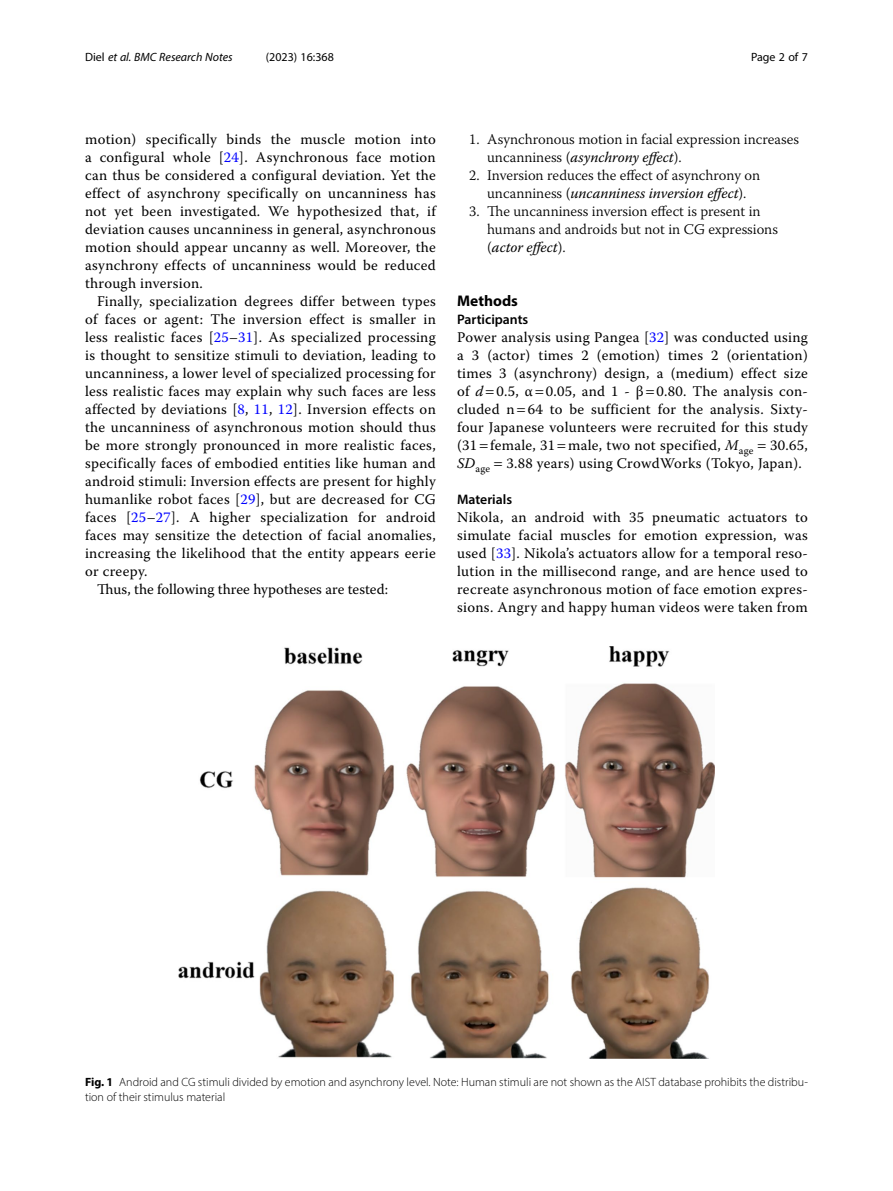
<style>
.page{position:relative;width:893px;height:1191px;background:#fff}
.page>*{position:absolute;margin:0;border:0;box-sizing:border-box;transform-origin:0 0}
.Head_1{font:700 15.45px "Myriad Pro";color:#000}
.Body_Text_Indent{font:14.7px/18px "Warnock Pro";letter-spacing:.02em;color:#000;text-align:justify}
.Body_Text{font:14.7px/18px "Warnock Pro";letter-spacing:.02em;color:#000;text-align:justify}
.Ordered_L1{font:300 14.7px/18px "Warnock Pro";color:#000}
.Body_Text_Indent-2{font:14.7px "Warnock Pro";color:#000}
.Head_2_After_1{font:600 13.8px "Myriad Pro";color:#000}
.Head_2{font:600 13.8px "Myriad Pro";color:#000}
.Figure_Caption{font:300 12px/15px "Myriad Pro";color:#000}
.t1{font:italic 12px "Myriad Pro";color:#000}
.t2{font:12px "Myriad Pro";color:#000}
.s1{font-style:normal}
.s2{color:#00f}
.s3{font-weight:400;font-style:italic}
.s4{font-style:italic}
.s5{font-weight:700}
</style>
<div class="page">
<img style="left:178px;top:647px;width:536px;height:412px">
<p class="t1" style="left:85px;top:50px;width:149px"><span class="s1">Diel</span> et al. BMC Research Notes</p>
<p class="t2" style="left:266px;top:50px;width:70px">(2023) 16:368</p>
<p class="t2" style="left:751px;top:50px;width:58px">Page 2 of 7</p>
<p class="Body_Text_Indent" style="left:85px;top:130px;width:352px">motion) specifically binds the muscle motion into a configural whole [<span class="s2">24</span>]. Asynchronous face motion can thus be considered a configural deviation. Yet the effect of asynchrony specifically on uncanniness has not yet been investigated. We hypothesized that, if deviation causes uncanniness in general, asynchronous motion should appear uncanny as well. Moreover, the asynchrony effects of uncanniness would be reduced through inversion.</p>
<p class="Body_Text_Indent" style="left:85px;top:292px;width:352px;text-indent:12px">Finally, specialization degrees differ between types of faces or agent: The inversion effect is smaller in less realistic faces [<span class="s2">25</span>–<span class="s2">31</span>]. As specialized processing is thought to sensitize stimuli to deviation, leading to uncanniness, a lower level of specialized processing for less realistic faces may explain why such faces are less affected by deviations [<span class="s2">8</span>, <span class="s2">11</span>, <span class="s2">12</span>]. Inversion effects on the uncanniness of asynchronous motion should thus be more strongly pronounced in more realistic faces, specifically faces of embodied entities like human and android stimuli: Inversion effects are present for highly humanlike robot faces [<span class="s2">29</span>], but are decreased for CG faces [<span class="s2">25</span>–<span class="s2">27</span>]. A higher specialization for android faces may sensitize the detection of facial anomalies, increasing the likelihood that the entity appears eerie or creepy.</p>
<p class="Body_Text_Indent-2" style="left:97px;top:580px;width:292px">Thus, the following three hypotheses are tested:</p>
<p class="Ordered_L1" style="left:487px;top:130px;width:314px;text-indent:-18px">1. Asynchronous motion in facial expression increases uncanniness (<span class="s3">asynchrony effect</span>).</p>
<p class="Ordered_L1" style="left:469px;top:166px;width:292px;text-align:center">2. Inversion reduces the effect of asynchrony on uncanniness (<span class="s3">uncanniness inversion effect</span>).</p>
<p class="Ordered_L1" style="left:487px;top:202px;width:292px;text-indent:-18px">3. The uncanniness inversion effect is present in humans and androids but not in CG expressions (<span class="s3">actor effect</span>).</p>
<p class="Head_1" style="left:457px;top:291px;width:62px">Methods</p>
<p class="Head_2_After_1" style="left:457px;top:311px;width:73px">Participants</p>
<p class="Body_Text" style="left:457px;top:328px;width:352px">Power analysis using Pangea [<span class="s2">32</span>] was conducted using a 3 (actor) times 2 (emotion) times 2 (orientation) times 3 (asynchrony) design, a (medium) effect size of <span class="s4">d</span> 0.5, α 0.05, and 1 - β 0.80. The analysis con&shy;cluded n 64 to be sufficient for the analysis. Sixty&shy;four Japanese volunteers were recruited for this study (31 female, 31 male, two not specified, <span class="s4">M</span><sub>age</sub> 30.65, <span class="s4">SD</span><sub>age</sub> 3.88 years) using CrowdWorks (Tokyo, Japan).</p>
<p class="Head_2" style="left:457px;top:491px;width:57px">Materials</p>
<p class="Body_Text" style="left:457px;top:508px;width:352px">Nikola, an android with 35 pneumatic actuators to simulate facial muscles for emotion expression, was used [<span class="s2">33</span>]. Nikola’s actuators allow for a temporal reso&shy;lution in the millisecond range, and are hence used to recreate asynchronous motion of face emotion expres&shy;sions. Angry and happy human videos were taken from</p>
<p class="Figure_Caption" style="left:85px;top:1074px;width:724px"><span class="s5">Fig. 1</span> Android and CG stimuli divided by emotion and asynchrony level. Note: Human stimuli are not shown as the AIST database prohibits the distribu&shy;tion of their stimulus material</p>
</div>
